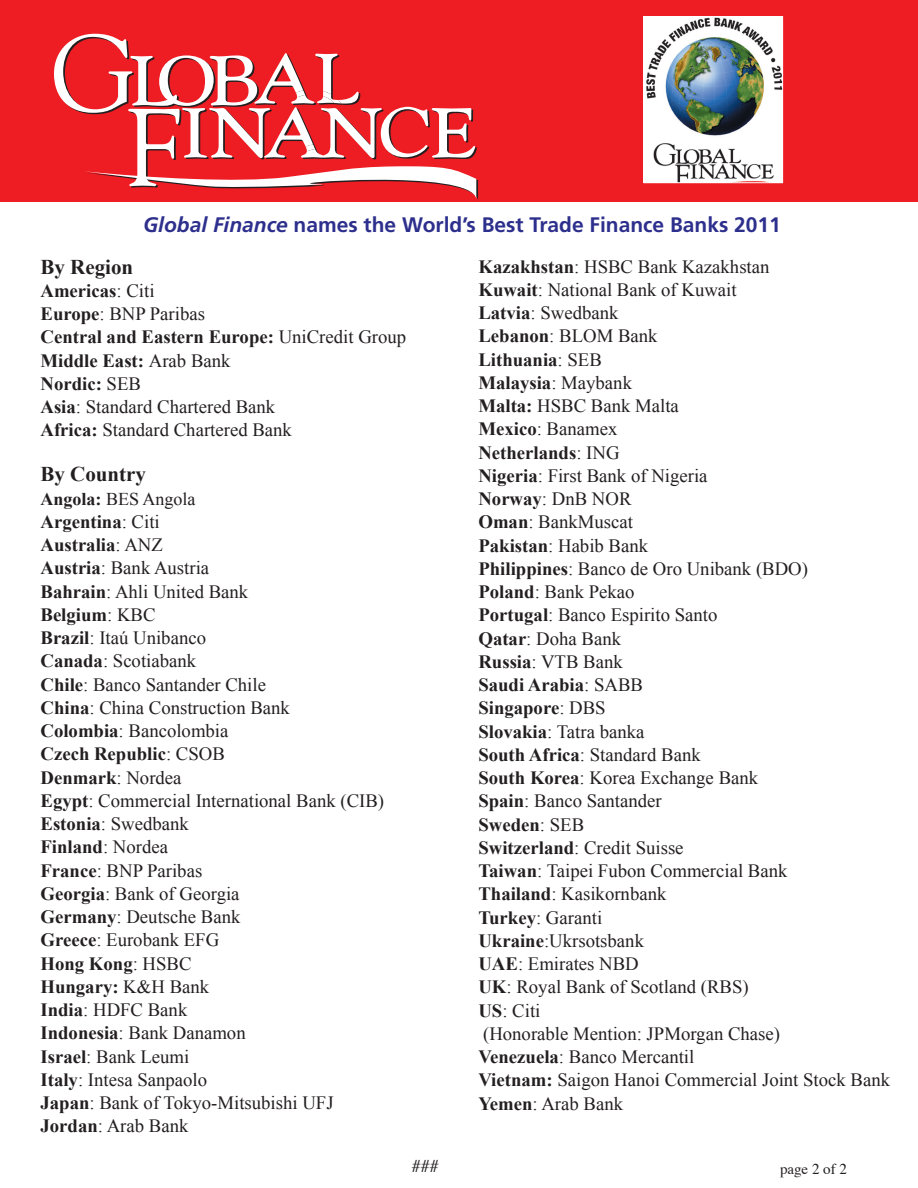
<style>
.page{position:relative;width:918px;height:1188px;background:#fff}
.page>*{position:absolute;margin:0;border:0;box-sizing:border-box;transform-origin:0 0}
.t1{font:700 21px "Frutiger";color:#2d2f8d}
.t2{font:700 21px "Times New Roman";color:#231f20}
.t3{font:18.75px/23.2px "Times New Roman";color:#231f20}
.t4{font:18px "Times New Roman";color:#231f20}
.t5{font:18px "Times";color:#231f20}
.t6{font:15px "Times";color:#231f20}
.s1{font-style:italic}
.s2{font-weight:700}
</style>
<div class="page">
<div style="left:0;top:0;width:918px;height:201px;background:#ee1d23"></div>
<svg style="left:54px;top:34px;width:424px;height:166px"></svg>
<img style="left:646px;top:18px;width:135px;height:163px">
<div style="left:644px;top:16px;width:139px;height:167px;border:1px solid #fff"></div>
<p class="t1" style="left:143px;top:213px;width:639px"><span class="s1">Global Finance</span> names the World’s Best Trade Finance Banks 2011</p>
<p class="t2" style="left:40px;top:252px;width:94px">By Region</p>
<p class="t3" style="left:40px;top:279px;width:367px"><span class="s2">Americas</span>: Citi<br><span class="s2">Europe</span>: BNP Paribas<br><span class="s2">Central and Eastern Europe:</span> UniCredit Group<br><span class="s2">Middle East:</span> Arab Bank<br><span class="s2">Nordic:</span> SEB<br><span class="s2">Asia</span>: Standard Chartered Bank<br><span class="s2">Africa:</span> Standard Chartered Bank</p>
<p class="t2" style="left:40px;top:460px;width:107px">By Country</p>
<p class="t4" style="left:40px;top:486px;width:157px"><span class="s2">Angola:</span> BES Angola</p>
<p class="t3" style="left:40px;top:510px;width:345px"><span class="s2">Argentina</span>: Citi<br><span class="s2">Australia</span>: ANZ<br><span class="s2">Austria</span>: Bank Austria<br><span class="s2">Bahrain</span>: Ahli United Bank<br><span class="s2">Belgium</span>: KBC<br><span class="s2">Brazil</span>: Itaú Unibanco<br><span class="s2">Canada</span>: Scotiabank<br><span class="s2">Chile</span>: Banco Santander Chile<br><span class="s2">China</span>: China Construction Bank<br><span class="s2">Colombia</span>: Bancolombia<br><span class="s2">Czech Republic</span>: CSOB<br><span class="s2">Denmark</span>: Nordea<br><span class="s2">Egypt</span>: Commercial International Bank (CIB)<br><span class="s2">Estonia</span>: Swedbank<br><span class="s2">Finland</span>: Nordea<br><span class="s2">France</span>: BNP Paribas<br><span class="s2">Georgia</span>: Bank of Georgia<br><span class="s2">Germany</span>: Deutsche Bank<br><span class="s2">Greece</span>: Eurobank EFG<br><span class="s2">Hong Kong</span>: HSBC<br><span class="s2">Hungary:</span> K&amp;H Bank<br><span class="s2">India</span>: HDFC Bank<br><span class="s2">Indonesia</span>: Bank Danamon<br><span class="s2">Israel</span>: Bank Leumi<br><span class="s2">Italy</span>: Intesa Sanpaolo<br><span class="s2">Japan</span>: Bank of Tokyo-Mitsubishi UFJ<br><span class="s2">Jordan</span>: Arab Bank</p>
<p class="t3" style="left:478px;top:254px;width:413px"><span class="s2">Kazakhstan</span>: HSBC Bank Kazakhstan<br><span class="s2">Kuwait</span>: National Bank of Kuwait<br><span class="s2">Latvia</span>: Swedbank<br><span class="s2">Lebanon</span>: BLOM Bank<br><span class="s2">Lithuania</span>: SEB<br><span class="s2">Malaysia</span>: Maybank<br><span class="s2">Malta:</span> HSBC Bank Malta<br><span class="s2">Mexico</span>: Banamex<br><span class="s2">Netherlands</span>: ING<br><span class="s2">Nigeria</span>: First Bank of Nigeria<br><span class="s2">Norway</span>: DnB NOR<br><span class="s2">Oman</span>: BankMuscat<br><span class="s2">Pakistan</span>: Habib Bank<br><span class="s2">Philippines</span>: Banco de Oro Unibank (BDO)<br><span class="s2">Poland</span>: Bank Pekao<br><span class="s2">Portugal</span>: Banco Espirito Santo<br><span class="s2">Qatar</span>: Doha Bank<br><span class="s2">Russia</span>: VTB Bank<br><span class="s2">Saudi Arabia</span>: SABB<br><span class="s2">Singapore</span>: DBS<br><span class="s2">Slovakia</span>: Tatra banka<br><span class="s2">South Africa</span>: Standard Bank<br><span class="s2">South Korea</span>: Korea Exchange Bank<br><span class="s2">Spain</span>: Banco Santander<br><span class="s2">Sweden</span>: SEB<br><span class="s2">Switzerland</span>: Credit Suisse<br><span class="s2">Taiwan</span>: Taipei Fubon Commercial Bank<br><span class="s2">Thailand</span>: Kasikornbank<br><span class="s2">Turkey</span>: Garanti<br><span class="s2">Ukraine</span>:Ukrsotsbank<br><span class="s2">UAE</span>: Emirates NBD<br><span class="s2">UK</span>: Royal Bank of Scotland (RBS)<br><span class="s2">US</span>: Citi<br>(Honorable Mention: JPMorgan Chase)<br><span class="s2">Venezuela</span>: Banco Mercantil<br><span class="s2">Vietnam:</span> Saigon Hanoi Commercial Joint Stock Bank<br><span class="s2">Yemen</span>: Arab Bank</p>
<p class="t5" style="left:412px;top:1149px;width:28px">###</p>
<p class="t6" style="left:780px;top:1155px;width:69px">page 2 of 2</p>
</div>
